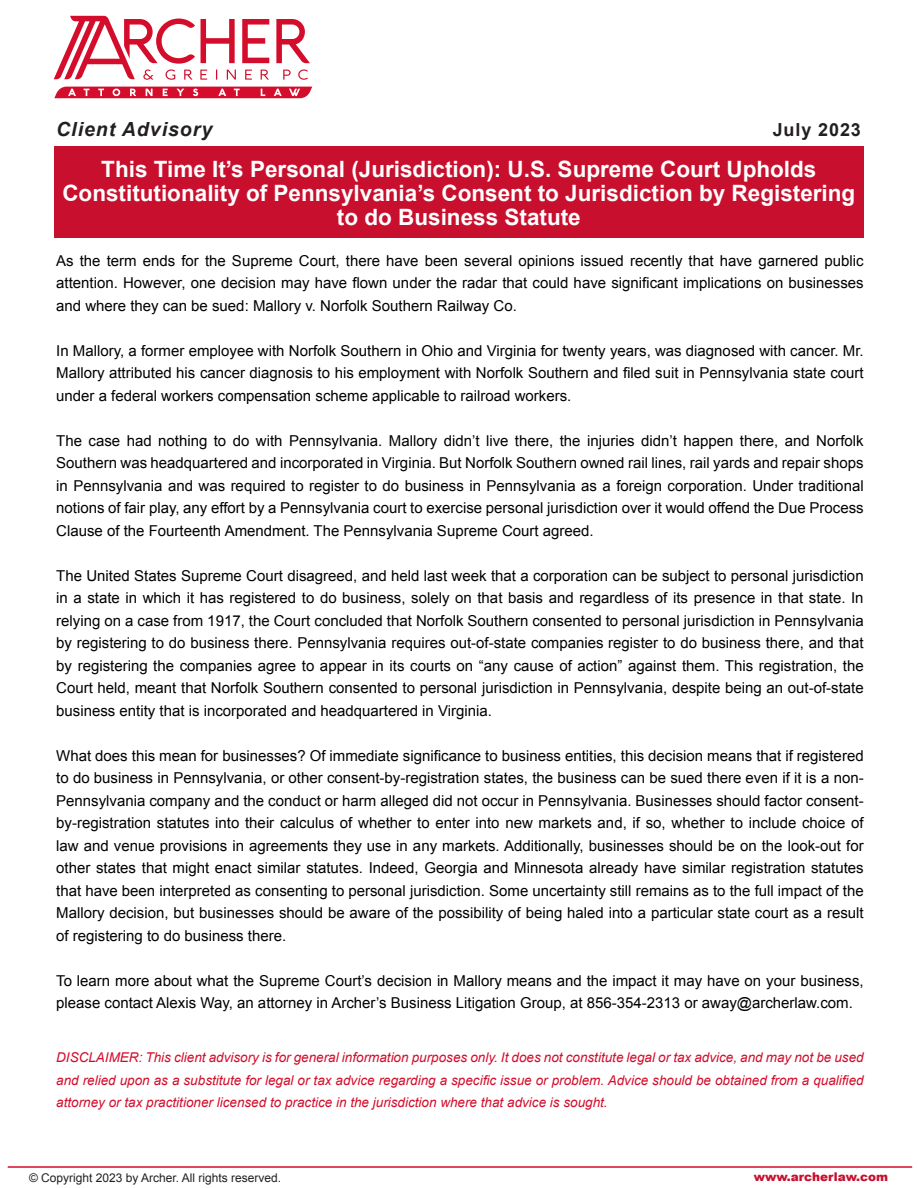
<style>
.page{position:relative;width:918px;height:1188px;background:#fff}
.page>*{position:absolute;margin:0;border:0;box-sizing:border-box;transform-origin:0 0}
.t1{font:700 22.5px/24px "Arial";color:#fff;text-align:center}
.t2{font:italic 700 19.5px "Arial";letter-spacing:.05em;color:#231f20}
.t3{font:700 18px "Arial";letter-spacing:.05em;color:#231f20}
.t4{font:15px/22.5px "Arial";color:#000;text-align:justify}
.t5{font:italic 13.5px/22.5px "Arial";color:#d30d2b;text-align:justify}
.t6{font:12px "Arial";color:#231f20}
.t7{font:900 12px "Arial";color:#c8102e}
</style>
<div class="page">
<div style="left:54px;top:146px;width:810px;height:92px;background:#c8102e"></div>
<svg style="left:54px;top:16px;width:258px;height:82px"></svg>
<hr style="left:8px;top:1166px;width:904px;height:2px;background:#d30d2b">
<h2 class="t2" style="left:56px;top:119px;width:157px">Client Advisory</h2>
<p class="t3" style="left:773px;top:120px;width:90px">July 2023</p>
<h1 class="t1" style="left:62px;top:157px;width:795px">This Time It’s Personal (Jurisdiction): U.S. Supreme Court Upholds<br>Constitutionality of Pennsylvania’s Consent to Jurisdiction by Registering to do Business Statute</h1>
<p class="t4" style="left:56px;top:249px;width:809px">As the term ends for the Supreme Court, there have been several opinions issued recently that have garnered public attention. However, one decision may have flown under the radar that could have significant implications on businesses and where they can be sued: Mallory v. Norfolk Southern Railway Co.</p>
<p class="t4" style="left:56px;top:339px;width:809px">In Mallory, a former employee with Norfolk Southern in Ohio and Virginia for twenty years, was diagnosed with cancer. Mr.<br>Mallory attributed his cancer diagnosis to his employment with Norfolk Southern and filed suit in Pennsylvania state court under a federal workers compensation scheme applicable to railroad workers.</p>
<p class="t4" style="left:56px;top:429px;width:809px">The case had nothing to do with Pennsylvania. Mallory didn’t live there, the injuries didn’t happen there, and Norfolk Southern was headquartered and incorporated in Virginia. But Norfolk Southern owned rail lines, rail yards and repair shops in Pennsylvania and was required to register to do business in Pennsylvania as a foreign corporation. Under traditional notions of fair play, any effort by a Pennsylvania court to exercise personal jurisdiction over it would offend the Due Process Clause of the Fourteenth Amendment. The Pennsylvania Supreme Court agreed.</p>
<p class="t4" style="left:56px;top:564px;width:809px">The United States Supreme Court disagreed, and held last week that a corporation can be subject to personal jurisdiction in a state in which it has registered to do business, solely on that basis and regardless of its presence in that state. In relying on a case from 1917, the Court concluded that Norfolk Southern consented to personal jurisdiction in Pennsylvania by registering to do business there. Pennsylvania requires out-of-state companies register to do business there, and that by registering the companies agree to appear in its courts on “any cause of action” against them. This registration, the Court held, meant that Norfolk Southern consented to personal jurisdiction in Pennsylvania, despite being an out-of-state business entity that is incorporated and headquartered in Virginia.</p>
<p class="t4" style="left:56px;top:744px;width:809px">What does this mean for businesses? Of immediate significance to business entities, this decision means that if registered to do business in Pennsylvania, or other consent-by-registration states, the business can be sued there even if it is a non-Pennsylvania company and the conduct or harm alleged did not occur in Pennsylvania. Businesses should factor consent&shy;by-registration statutes into their calculus of whether to enter into new markets and, if so, whether to include choice of law and venue provisions in agreements they use in any markets. Additionally, businesses should be on the look-out for other states that might enact similar statutes. Indeed, Georgia and Minnesota already have similar registration statutes that have been interpreted as consenting to personal jurisdiction. Some uncertainty still remains as to the full impact of the Mallory decision, but businesses should be aware of the possibility of being haled into a particular state court as a result of registering to do business there.</p>
<p class="t4" style="left:56px;top:969px;width:809px">To learn more about what the Supreme Court’s decision in Mallory means and the impact it may have on your business, please contact Alexis Way, an attorney in Archer’s Business Litigation Group, at 856-354-2313 or away@archerlaw.com.</p>
<p class="t5" style="left:56px;top:1046px;width:809px">DISCLAIMER: This client advisory is for general information purposes only. It does not constitute legal or tax advice, and may not be used and relied upon as a substitute for legal or tax advice regarding a specific issue or problem. Advice should be obtained from a qualified attorney or tax practitioner licensed to practice in the jurisdiction where that advice is sought.</p>
<p class="t6" style="left:29px;top:1171px;width:254px">© Copyright 2023 by Archer. All rights reserved.</p>
<p class="t7" style="left:754px;top:1168px;width:136px">www.archerlaw.com</p>
</div>
